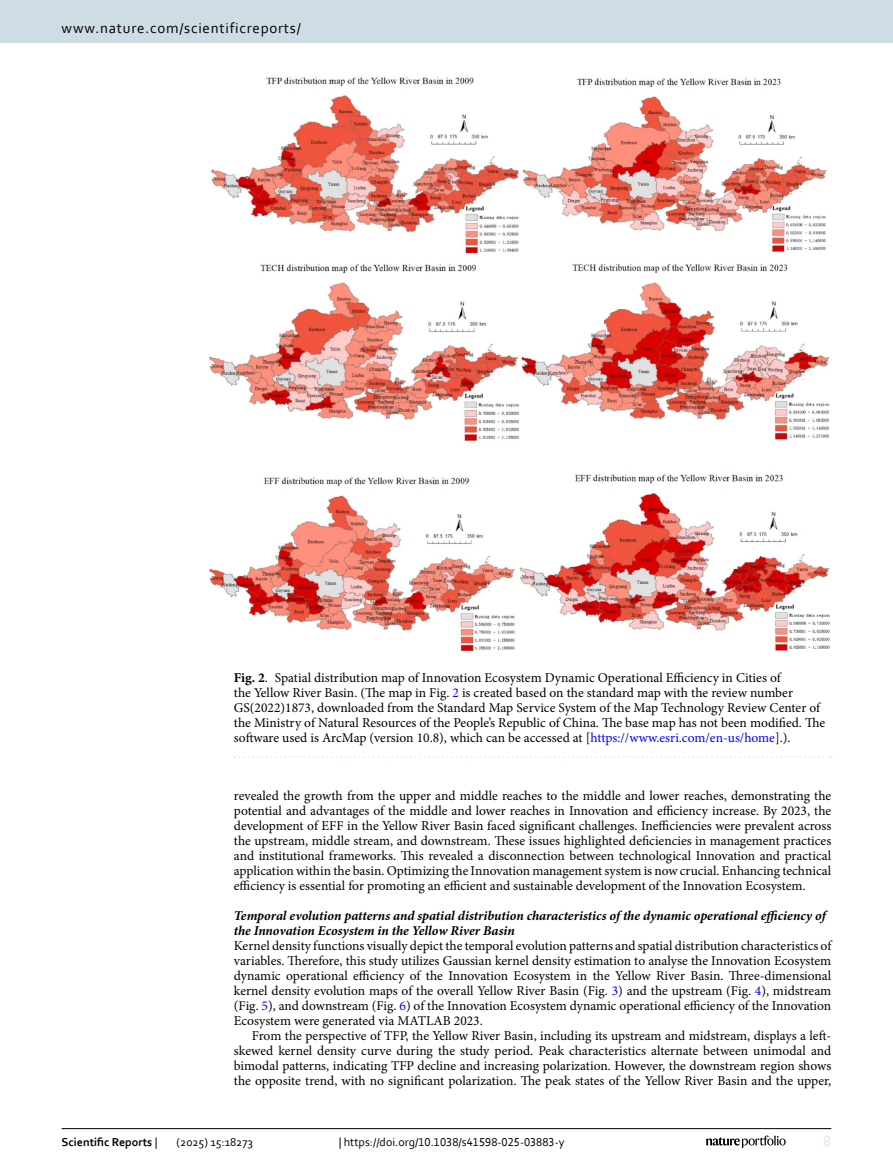
<style>
.page{position:relative;width:893px;height:1174px;background:#fff}
.page>*{position:absolute;margin:0;border:0;box-sizing:border-box;transform-origin:0 0}
.t1{font:15px "Corbel";letter-spacing:.05em;color:#000}
.t2{font:15px "Corbel";color:#d9e4eb}
.Body_Text_Indent{font:13.5px/15px "Minion Pro";letter-spacing:-.005em;color:#000;text-align:justify}
.Body_Text{font:13.5px/15px "Minion Pro";color:#000;text-align:justify}
.Figure_Caption{font:13.5px/15px "Minion Pro";color:#000}
.Head_3{font:italic 700 13.5px/15px "Minion Pro";letter-spacing:-.005em;color:#000}
.t3{font:12px "Corbel";color:#000}
.t4{font:700 12px "Corbel";color:#000}
.s1{font-weight:700}
.s2{color:#00f}
.s3{font-weight:400}
</style>
<div class="page">
<img style="left:209px;top:77px;width:621px;height:575px">
<svg style="left:235px;top:756px;width:597px;height:1px"></svg>
<hr style="left:62px;top:1128px;width:769px;height:1px;background:#000">
<svg style="left:706px;top:1135px;width:80px;height:12px"></svg>
<div style="left:0;top:0;width:893px;height:43px;background:#cedde4"></div>
<p class="t1" style="left:62px;top:18px;width:241px">www.nature.com/scientificreports/</p>
<p class="Figure_Caption" style="left:234px;top:670px;width:593px"><span class="s1">Fig. 2</span>. Spatial distribution map of Innovation Ecosystem Dynamic Operational Efficiency in Cities of<br>the Yellow River Basin. (The map in Fig. <span class="s2">2</span> is created based on the standard map with the review number GS(2022)1873, downloaded from the Standard Map Service System of the Map Technology Review Center of the Ministry of Natural Resources of the People’s Republic of China. The base map has not been modified. The software used is ArcMap (version 10.8), which can be accessed at [<span class="s2">https://www.esri.com/en-us/home</span>].).</p>
<p class="Body_Text_Indent" style="left:234px;top:788px;width:599px">revealed the growth from the upper and middle reaches to the middle and lower reaches, demonstrating the potential and advantages of the middle and lower reaches in Innovation and efficiency increase. By 2023, the development of EFF in the Yellow River Basin faced significant challenges. Inefficiencies were prevalent across the upstream, middle stream, and downstream. These issues highlighted deficiencies in management practices and institutional frameworks. This revealed a disconnection between technological Innovation and practical application within the basin. Optimizing the Innovation management system is now crucial. Enhancing technical efficiency is essential for promoting an efficient and sustainable development of the Innovation Ecosystem.</p>
<p class="Head_3" style="left:234px;top:907px;width:593px">Temporal evolution patterns and spatial distribution characteristics of the dynamic operational efficiency of the Innovation Ecosystem in the Yellow River Basin</p>
<p class="Body_Text" style="left:234px;top:938px;width:599px">Kernel density functions visually depict the temporal evolution patterns and spatial distribution characteristics of variables. Therefore, this study utilizes Gaussian kernel density estimation to analyse the Innovation Ecosystem dynamic operational efficiency of the Innovation Ecosystem in the Yellow River Basin. Three-dimensional kernel density evolution maps of the overall Yellow River Basin (Fig. <span class="s2">3</span>) and the upstream (Fig. <span class="s2">4</span>), midstream (Fig. <span class="s2">5</span>), and downstream (Fig. <span class="s2">6</span>) of the Innovation Ecosystem dynamic operational efficiency of the Innovation Ecosystem were generated via MATLAB 2023.</p>
<p class="Body_Text_Indent" style="left:234px;top:1028px;width:599px;text-indent:18px">From the perspective of TFP, the Yellow River Basin, including its upstream and midstream, displays a left&shy;skewed kernel density curve during the study period. Peak characteristics alternate between unimodal and bimodal patterns, indicating TFP decline and increasing polarization. However, the downstream region shows the opposite trend, with no significant polarization. The peak states of the Yellow River Basin and the upper,</p>
<p class="t4" style="left:62px;top:1134px;width:97px">Scientific Reports <span class="s3">|</span></p>
<p class="t3" style="left:177px;top:1134px;width:78px">(2025) 15:18273</p>
<p class="t3" style="left:339px;top:1134px;width:227px">| https://doi.org/10.1038/s41598-025-03883-y</p>
<p class="t2" style="left:824px;top:1132px;width:9px">8</p>
</div>
